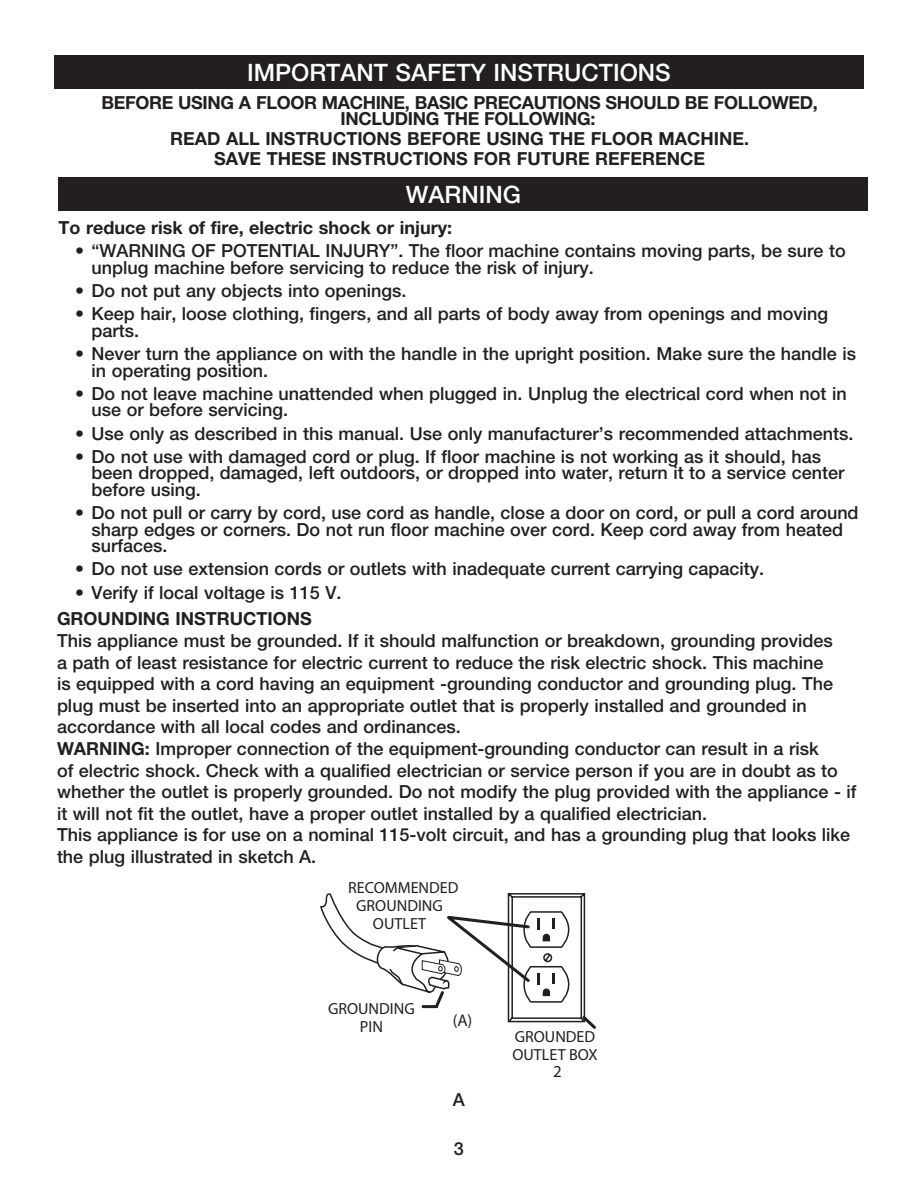
<style>
.page{position:relative;width:918px;height:1188px;background:#fff}
.page>*{position:absolute;margin:0;border:0;box-sizing:border-box;transform-origin:0 0}
.t1{font:500 24px "Helvetica Neue LT Std";color:#fff}
.t2{font:500 18px/16.5px "Helvetica Neue LT Std";color:#231f20}
.t3{font:700 18px "Helvetica Neue LT Std";color:#231f20}
.t4{font:700 18px/16.5px "Helvetica Neue LT Std";letter-spacing:-.02em;color:#231f20}
.t5{font:16.8px "Myriad Pro";color:#231f20}
.t6{font:16.05px/18.1px "Myriad Pro";color:#231f20;text-align:center}
.s1{font-weight:700}
</style>
<div class="page">
<div style="left:54px;top:56px;width:810px;height:33px;background:#231f20"></div>
<div style="left:58px;top:177px;width:810px;height:34px;background:#231f20"></div>
<svg style="left:320px;top:893px;width:276px;height:136px"></svg>
<p class="t1" style="left:247px;top:58px;width:26px">IMPO</p>
<p class="t1" style="left:309px;top:58px;width:34px">RTANT</p>
<p class="t1" style="left:395px;top:58px;width:16px">SAFET</p>
<p class="t1" style="left:471px;top:58px;width:46px">Y INST</p>
<p class="t1" style="left:547px;top:58px;width:90px">RUCTIONS</p>
<p class="t4" style="left:341px;top:94px;width:479px;text-indent:-239px">BEFORE USING A FLOOR MACHINE, BASIC PRECAUTIONS SHOULD BE FOLLOWED,<br>INCLUDING THE FOLLOWING:</p>
<p class="t3" style="left:170px;top:127px;width:580px">READ ALL INSTRUCTIONS BEFORE USING THE FLOOR MACHINE.</p>
<p class="t3" style="left:214px;top:147px;width:492px">SAVE THESE INSTRUCTIONS FOR FUTURE REFERENCE</p>
<p class="t1" style="left:406px;top:180px;width:117px">WARNING</p>
<p class="t3" style="left:58px;top:217px;width:395px">To reduce risk of fire, electric shock or injury:</p>
<p class="t2" style="left:92px;top:243px;width:756px;text-indent:-16px">• “WARNING OF POTENTIAL INJURY”. The floor machine contains moving parts, be sure to unplug machine before servicing to reduce the risk of injury.</p>
<p class="t2" style="left:75px;top:282px;width:333px">• Do not put any objects into openings.</p>
<p class="t2" style="left:92px;top:306px;width:738px;text-indent:-16px">• Keep hair, loose clothing, fingers, and all parts of body away from openings and moving parts.</p>
<p class="t2" style="left:92px;top:345px;width:766px;text-indent:-16px">• Never turn the appliance on with the handle in the upright position. Make sure the handle is in operating position.</p>
<p class="t2" style="left:92px;top:385px;width:757px;text-indent:-16px">• Do not leave machine unattended when plugged in. Unplug the electrical cord when not in use or before servicing.</p>
<p class="t2" style="left:75px;top:425px;width:780px">• Use only as described in this manual. Use only manufacturer’s recommended attachments.</p>
<p class="t2" style="left:92px;top:448px;width:754px;text-indent:-16px">• Do not use with damaged cord or plug. If floor machine is not working as it should, has been dropped, damaged, left outdoors, or dropped into water, return it to a service center before using.</p>
<p class="t2" style="left:92px;top:504px;width:769px;text-indent:-16px">• Do not pull or carry by cord, use cord as handle, close a door on cord, or pull a cord around sharp edges or corners. Do not run floor machine over cord. Keep cord away from heated surfaces.</p>
<p class="t2" style="left:75px;top:561px;width:691px">• Do not use extension cords or outlets with inadequate current carrying capacity.</p>
<p class="t2" style="left:75px;top:584px;width:268px">• Verify if local voltage is 115 V.</p>
<p class="t3" style="left:57px;top:608px;width:256px">GROUNDING INSTRUCTIONS</p>
<p class="t2" style="left:57px;top:630px;width:778px;line-height:21.6px">This appliance must be grounded. If it should malfunction or breakdown, grounding provides a path of least resistance for electric current to reduce the risk electric shock. This machine is equipped with a cord having an equipment -grounding conductor and grounding plug. The plug must be inserted into an appropriate outlet that is properly installed and grounded in accordance with all local codes and ordinances.</p>
<p class="t2" style="left:57px;top:738px;width:801px;line-height:21.6px"><span class="s1">WARNING:</span> Improper connection of the equipment-grounding conductor can result in a risk<br>of electric shock. Check with a qualified electrician or service person if you are in doubt as to whether the outlet is properly grounded. Do not modify the plug provided with the appliance - if it will not fit the outlet, have a proper outlet installed by a qualified electrician.</p>
<p class="t2" style="left:57px;top:824px;width:795px;line-height:21.6px">This appliance is for use on a nominal 115-volt circuit, and has a grounding plug that looks like the plug illustrated in sketch A.</p>
<p class="t6" style="left:348px;top:878px;width:112px">RECOMMENDED</p>
<p class="t6" style="left:356px;top:896px;width:88px">GROUNDING<br>OUTLET</p>
<p class="t6" style="left:328px;top:999px;width:88px">GROUNDING<br>PIN</p>
<p class="t5" style="left:453px;top:1010px;width:21px">(A)</p>
<p class="t2" style="left:453px;top:1091px;width:14px">A</p>
<p class="t2" style="left:454px;top:1140px;width:12px">3</p>
<p class="t6" style="left:512px;top:1027px;width:87px;text-align:left">GROUNDED<br>OUTLET BOX</p>
<p class="t5" style="left:553px;top:1061px;width:10px">2</p>
</div>
